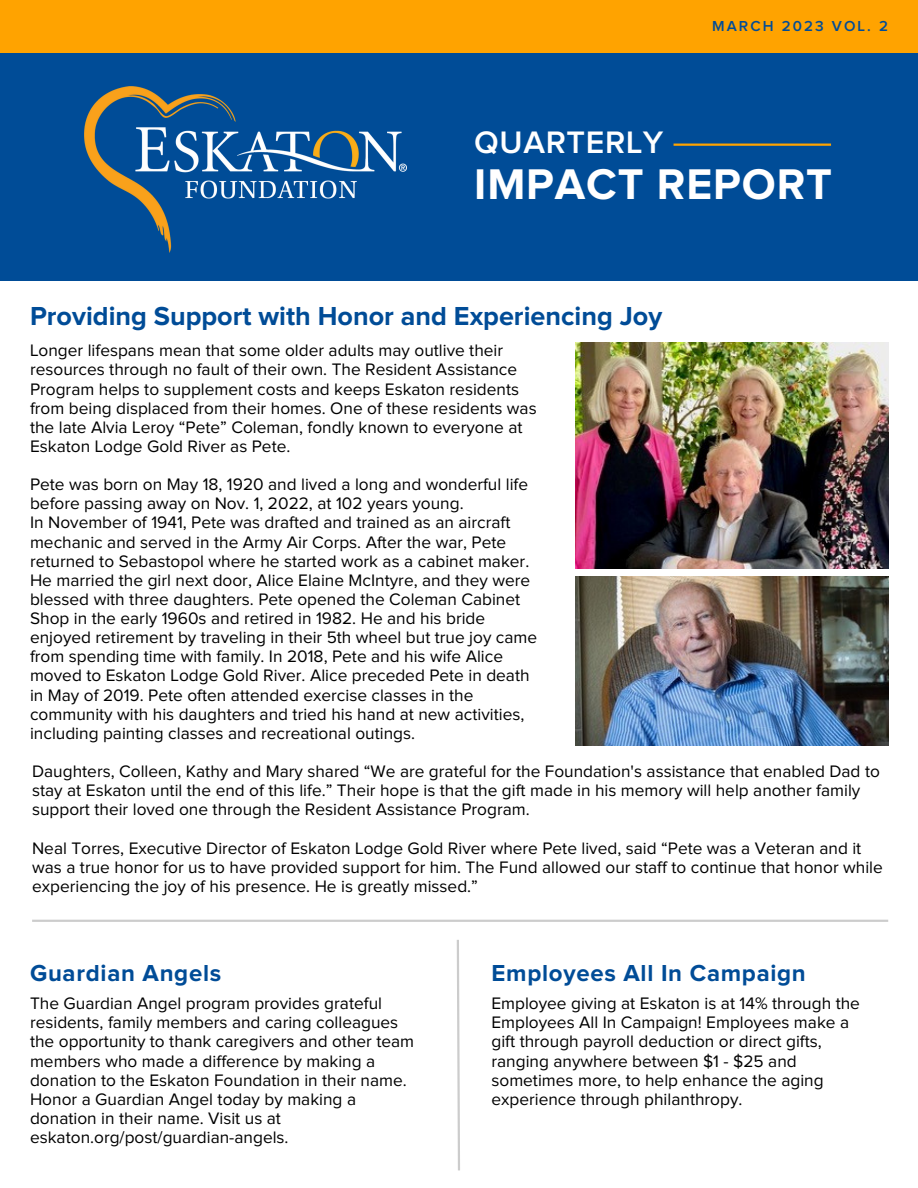
<style>
.page{position:relative;width:918px;height:1188px;background:#fff}
.page>*{position:absolute;margin:0;border:0;box-sizing:border-box;transform-origin:0 0}
.t1{font:700 44.55px "Proxima Nova";letter-spacing:.02em;color:#fff}
.t2{font:600 32.25px "Proxima Nova";letter-spacing:.02em;color:#fff}
.t3{font:700 27px "Proxima Nova";color:#004c97}
.t4{font:700 24px "Proxima Nova";letter-spacing:.03em;color:#004c97}
.t5{font:17.25px/19.2px "Proxima Nova";color:#000}
.t6{font:600 15px "Proxima Nova";letter-spacing:.14em;color:#004c97}
</style>
<div class="page">
<div style="left:0;top:0;width:918px;height:54px;background:#ffa300"></div>
<div style="left:0;top:54px;width:918px;height:226px;background:#004c97"></div>
<img style="left:576px;top:342px;width:312px;height:226px">
<hr style="left:32px;top:920px;width:856px;height:2px;background:#000">
<svg style="left:456px;top:940px;width:4px;height:231px"></svg>
<img style="left:85px;top:87px;width:321px;height:165px">
<hr style="left:674px;top:144px;width:157px;height:2px;background:#ffa300">
<img style="left:576px;top:577px;width:312px;height:168px">
<p class="t6" style="left:712px;top:20px;width:177px">MARCH 2023 VOL. 2</p>
<h2 class="t2" style="left:474px;top:128px;width:191px">QUARTERLY</h2>
<h1 class="t1" style="left:474px;top:164px;width:359px">IMPACT REPORT</h1>
<h3 class="t3" style="left:30px;top:303px;width:634px">Providing Support with Honor and Experiencing Joy</h3>
<p class="t5" style="left:30px;top:342px;width:508px">Longer lifespans mean that some older adults may outlive their resources through no fault of their own. The Resident Assistance Program helps to supplement costs and keeps Eskaton residents from being displaced from their homes. One of these residents was the late Alvia Leroy “Pete” Coleman, fondly known to everyone at Eskaton Lodge Gold River as Pete.</p>
<p class="t5" style="left:30px;top:476px;width:509px">Pete was born on May 18, 1920 and lived a long and wonderful life before passing away on Nov. 1, 2022, at 102 years young.<br>In November of 1941, Pete was drafted and trained as an aircraft mechanic and served in the Army Air Corps. After the war, Pete returned to Sebastopol where he started work as a cabinet maker.<br>He married the girl next door, Alice Elaine McIntyre, and they were blessed with three daughters. Pete opened the Coleman Cabinet Shop in the early 1960s and retired in 1982. He and his bride enjoyed retirement by traveling in their 5th wheel but true joy came from spending time with family. In 2018, Pete and his wife Alice moved to Eskaton Lodge Gold River. Alice preceded Pete in death in May of 2019. Pete often attended exercise classes in the community with his daughters and tried his hand at new activities, including painting classes and recreational outings.</p>
<p class="t5" style="left:32px;top:763px;width:849px">Daughters, Colleen, Kathy and Mary shared “We are grateful for the Foundation's assistance that enabled Dad to stay at Eskaton until the end of this life.” Their hope is that the gift made in his memory will help another family support their loved one through the Resident Assistance Program.</p>
<p class="t5" style="left:32px;top:839px;width:852px">Neal Torres, Executive Director of Eskaton Lodge Gold River where Pete lived, said “Pete was a Veteran and it was a true honor for us to have provided support for him. The Fund allowed our staff to continue that honor while experiencing the joy of his presence. He is greatly missed.”</p>
<h3 class="t4" style="left:30px;top:962px;width:193px">Guardian Angels</h3>
<h3 class="t4" style="left:491px;top:962px;width:316px">Employees All In Campaign</h3>
<p class="t5" style="left:30px;top:995px;width:386px">The Guardian Angel program provides grateful residents, family members and caring colleagues the opportunity to thank caregivers and other team members who made a difference by making a donation to the Eskaton Foundation in their name.<br>Honor a Guardian Angel today by making a donation in their name. Visit us at eskaton.org/post/guardian-angels.</p>
<p class="t5" style="left:491px;top:995px;width:370px">Employee giving at Eskaton is at 14% through the Employees All In Campaign! Employees make a gift through payroll deduction or direct gifts, ranging anywhere between $1 - $25 and sometimes more, to help enhance the aging experience through philanthropy.</p>
</div>
